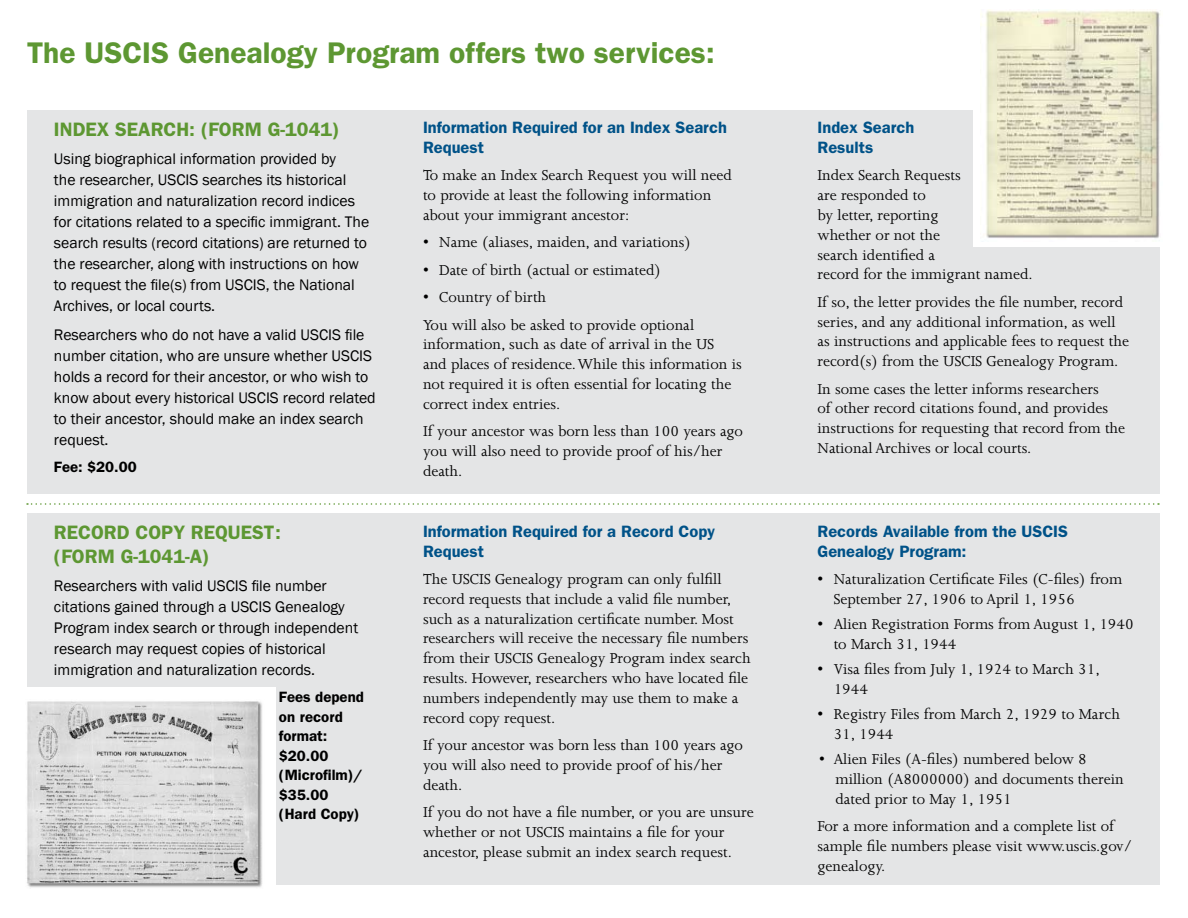
<style>
.page{position:relative;width:1188px;height:918px;background:#fff}
.page>*{position:absolute;margin:0;border:0;box-sizing:border-box;transform-origin:0 0}
.t1{font:600 30px "Franklin Gothic";color:#5d9732}
.t2{font:600 19.5px/23.4px "Franklin Gothic";color:#5d9732}
.t3{font:16.5px/19.8px "Joanna";color:#000}
.t4{font:600 16.5px/19.8px "Franklin Gothic";color:#005288}
.t5{font:15.75px/21px "Franklin Gothic";color:#000}
.t6{font:600 15px/19.5px "Franklin Gothic";color:#000}
</style>
<div class="page">
<div style="left:27px;top:513px;width:1132px;height:371px;background:#e4e5e6"></div>
<div style="left:12px;top:687px;width:264px;height:221px;background:#fff"></div>
<div style="left:28px;top:110px;width:1132px;height:384px;background:#e4e5e6"></div>
<svg style="left:27px;top:503px;width:1132px;height:2px"></svg>
<div style="left:973px;top:34px;width:199px;height:213px;background:#fff"></div>
<img style="left:980px;top:9px;width:180px;height:229px">
<img style="left:27px;top:701px;width:235px;height:187px">
<h1 class="t1" style="left:27px;top:35px;width:689px">The USCIS Genealogy Program offers two services:</h1>
<p class="t2" style="left:54px;top:117px;width:110px">Index Search</p>
<p class="t2" style="left:189px;top:117px;width:152px">: (Form G-1041)</p>
<p class="t5" style="left:54px;top:149px;width:317px">Using biographical information provided by<br>the researcher, USCIS searches its historical immigration and naturalization record indices for citations related to a specific immigrant. The search results (record citations) are returned to the researcher, along with instructions on how to request the file(s) from USCIS, the National Archives, or local courts.</p>
<p class="t5" style="left:54px;top:324px;width:323px">Researchers who do not have a valid USCIS file number citation, who are unsure whether USCIS holds a record for their ancestor, or who wish to know about every historical USCIS record related to their ancestor, should make an index search request.</p>
<p class="t6" style="left:54px;top:457px;width:84px">Fee: $20.00</p>
<p class="t2" style="left:54px;top:520px;width:229px">Record Copy Request : (Form G-1041-A)</p>
<p class="t5" style="left:54px;top:576px;width:306px">Researchers with valid USCIS file number citations gained through a USCIS Genealogy Program index search or through independent research may request copies of historical immigration and naturalization records.</p>
<p class="t6" style="left:279px;top:687px;width:86px">Fees depend on record format: $20.00 (Microfilm)/ $35.00 (Hard Copy)</p>
<p class="t4" style="left:423px;top:117px;width:305px">Information Required for an Index Search<br>Request</p>
<p class="t3" style="left:423px;top:166px;width:310px">To make an Index Search Request you will need to provide at least the following information about your immigrant ancestor:</p>
<p class="t3" style="left:423px;top:233px;width:270px">• Name (aliases, maiden, and variations)</p>
<p class="t3" style="left:423px;top:260px;width:240px">• Date of birth (actual or estimated)</p>
<p class="t3" style="left:423px;top:284px;width:273px;line-height:27.3px">• Country of birth<br>You will also be asked to provide optional</p>
<p class="t3" style="left:423px;top:335px;width:320px">information, such as date of arrival in the US and places of residence. While this information is not required it is often essential for locating the correct index entries.</p>
<p class="t3" style="left:423px;top:421px;width:321px">If your ancestor was born less than 100 years ago you will also need to provide proof of his/her death.</p>
<p class="t4" style="left:423px;top:521px;width:294px">Information Required for a Record Copy<br>Request</p>
<p class="t3" style="left:423px;top:569px;width:329px">The USCIS Genealogy program can only fulfill record requests that include a valid file number, such as a naturalization certificate number. Most researchers will receive the necessary file numbers from their USCIS Genealogy Program index search results. However, researchers who have located file numbers independently may use them to make a record copy request.</p>
<p class="t3" style="left:423px;top:735px;width:321px">If your ancestor was born less than 100 years ago you will also need to provide proof of his/her death.</p>
<p class="t3" style="left:423px;top:802px;width:332px">If you do not have a file number, or you are unsure whether or not USCIS maintains a file for your ancestor, please submit an index search request.</p>
<p class="t4" style="left:817px;top:117px;width:98px">Index Search<br>Results</p>
<p class="t3" style="left:817px;top:166px;width:217px">Index Search Requests<br>are responded to<br>by letter, reporting<br>whether or not the<br>search identified a<br>record for the immigrant named.</p>
<p class="t3" style="left:817px;top:292px;width:313px">If so, the letter provides the file number, record series, and any additional information, as well as instructions and applicable fees to request the record(s) from the USCIS Genealogy Program.</p>
<p class="t3" style="left:817px;top:379px;width:309px">In some cases the letter informs researchers<br>of other record citations found, and provides instructions for requesting that record from the National Archives or local courts.</p>
<p class="t4" style="left:817px;top:521px;width:252px">Records Available from the USCIS<br>Genealogy Program:</p>
<p class="t3" style="left:834px;top:569px;width:290px;text-indent:-16px">• Naturalization Certificate Files (C-files) from<br>September 27, 1906 to April 1, 1956</p>
<p class="t3" style="left:834px;top:614px;width:302px;text-indent:-16px">• Alien Registration Forms from August 1, 1940 to March 31, 1944</p>
<p class="t3" style="left:834px;top:659px;width:268px;text-indent:-16px">• Visa files from July 1, 1924 to March 31,<br>1944</p>
<p class="t3" style="left:834px;top:704px;width:288px;text-indent:-16px">• Registry Files from March 2, 1929 to March<br>31, 1944</p>
<p class="t3" style="left:835px;top:749px;width:290px;text-indent:-16px">• Alien Files (A-files) numbered below 8 million (A8000000) and documents therein dated prior to May 1, 1951</p>
<p class="t3" style="left:817px;top:816px;width:316px">For a more information and a complete list of sample file numbers please visit www.uscis.gov/ genealogy.</p>
</div>
